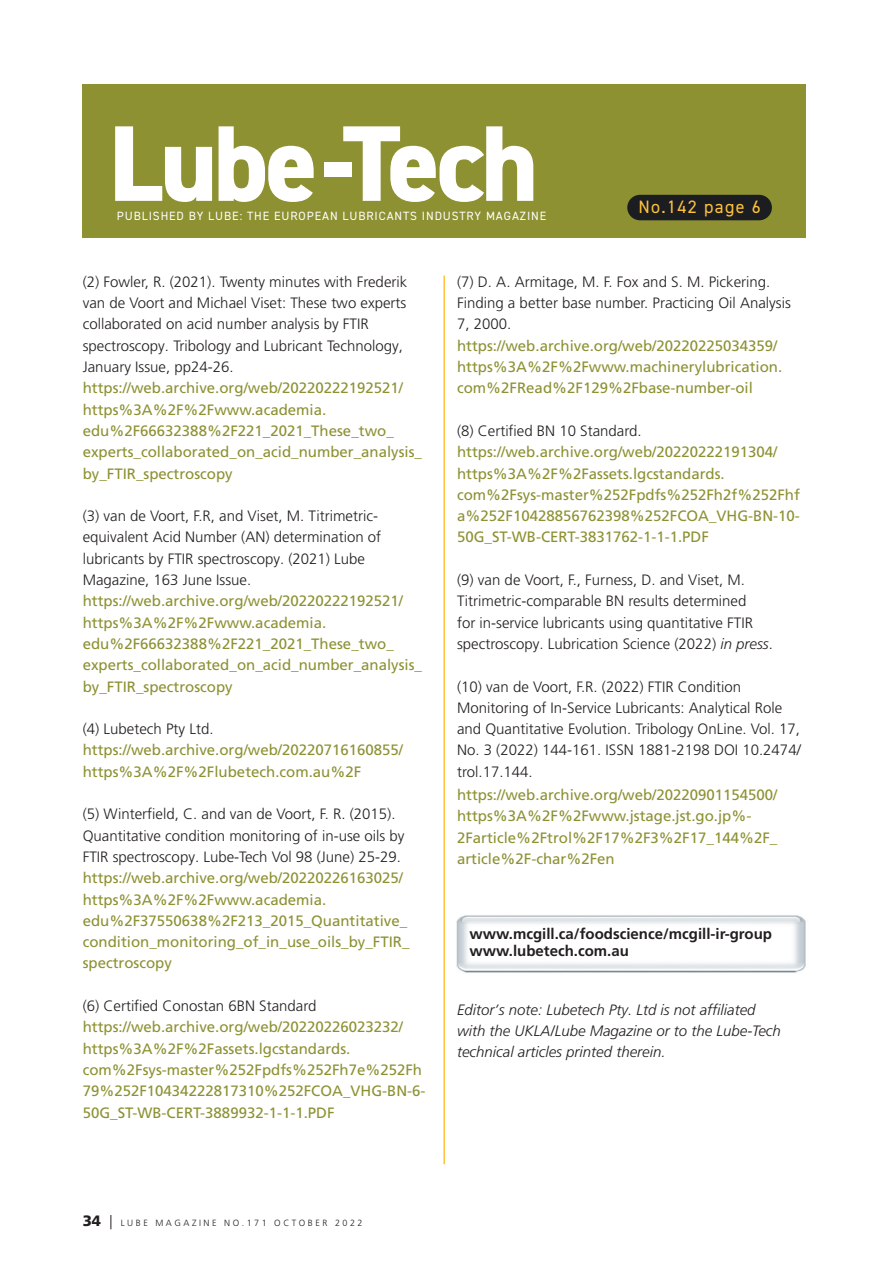
<style>
.page{position:relative;width:892px;height:1261px;background:#fff}
.page>*{position:absolute;margin:0;border:0;box-sizing:border-box;transform-origin:0 0}
.t1{font:800 108px "DIN2014";letter-spacing:-.03em;color:#fff}
.t2{font:18px "DIN2014";letter-spacing:.075em;color:#fec23d}
.t3{font:15px/21.3px "Frutiger LT Pro";color:#8d9132}
.t4{font:300 15px/21.3px "Frutiger LT Pro";color:#231f20}
.t5{font:italic 300 15px/21.3px "Frutiger LT Pro";color:#231f20}
.t6{font:700 15px "Frutiger LT Pro";color:#231f20}
.t7{font:900 15px "Frutiger LT Pro";color:#231f20}
.t8{font:12px "DIN2014";letter-spacing:.075em;color:#fff}
.t9{font:300 9px "Frutiger LT Pro";letter-spacing:.28em;color:#231f20}
.s1{color:#8d9132}
.s2{font-style:italic}
</style>
<div class="page">
<img style="left:456px;top:915px;width:350px;height:58px">
<svg style="left:111px;top:1215px;width:1px;height:14px"></svg>
<div style="left:83px;top:84px;width:723px;height:153px;background:#8d9132"></div>
<div style="left:627px;top:195px;width:144px;height:25px;background:#1c1d20;border-radius:13px"></div>
<hr style="left:443px;top:276px;width:2px;height:888px;background:#fec23d">
<p class="t1" style="left:109px;top:92px;width:431px">Lube<span class="s1">-</span>Tech</p>
<p class="t8" style="left:117px;top:208px;width:431px">PUBLISHED BY LUBE: THE EUROPEAN LUBRICANTS INDUSTRY MAGAZINE</p>
<p class="t2" style="left:638px;top:195px;width:124px">No.142 page 6</p>
<p class="t4" style="left:83px;top:271px;width:326px">(2) Fowler, R. (2021). Twenty minutes with Frederik van de Voort and Michael Viset: These two experts collaborated on acid number analysis by FTIR spectroscopy. Tribology and Lubricant Technology, January Issue, pp24-26.</p>
<p class="t3" style="left:83px;top:378px;width:341px">https://web.archive.org/web/20220222192521/ https%3A%2F%2Fwww.academia. edu%2F66632388%2F221_2021_These_two_ experts_collaborated_on_acid_number_analysis_ by_FTIR_spectroscopy</p>
<p class="t4" style="left:83px;top:505px;width:300px">(3) van de Voort, F.R, and Viset, M. Titrimetric&shy;equivalent Acid Number (AN) determination of lubricants by FTIR spectroscopy. (2021) Lube Magazine, 163 June Issue.</p>
<p class="t3" style="left:83px;top:591px;width:341px">https://web.archive.org/web/20220222192521/ https%3A%2F%2Fwww.academia. edu%2F66632388%2F221_2021_These_two_ experts_collaborated_on_acid_number_analysis_ by_FTIR_spectroscopy</p>
<p class="t4" style="left:83px;top:718px;width:132px">(4) Lubetech Pty Ltd.</p>
<p class="t3" style="left:83px;top:740px;width:322px">https://web.archive.org/web/20220716160855/ https%3A%2F%2Flubetech.com.au%2F</p>
<p class="t4" style="left:83px;top:804px;width:323px">(5) Winterfield, C. and van de Voort, F. R. (2015).<br>Quantitative condition monitoring of in-use oils by<br>FTIR spectroscopy. Lube-Tech Vol 98 (June) 25-29.</p>
<p class="t3" style="left:83px;top:867px;width:328px">https://web.archive.org/web/20220226163025/ https%3A%2F%2Fwww.academia. edu%2F37550638%2F213_2015_Quantitative_ condition_monitoring_of_in_use_oils_by_FTIR_ spectroscopy</p>
<p class="t4" style="left:83px;top:995px;width:235px">(6) Certified Conostan 6BN Standard</p>
<p class="t3" style="left:83px;top:1017px;width:344px">https://web.archive.org/web/20220226023232/ https%3A%2F%2Fassets.lgcstandards. com%2Fsys-master%252Fpdfs%252Fh7e%252Fh 79%252F10434222817310%252FCOA_VHG-BN-6- 50G_ST-WB-CERT-3889932-1-1-1.PDF</p>
<p class="t4" style="left:457px;top:271px;width:335px">(7) D. A. Armitage, M. F. Fox and S. M. Pickering.<br>Finding a better base number. Practicing Oil Analysis<br>7, 2000.</p>
<p class="t3" style="left:457px;top:335px;width:327px">https://web.archive.org/web/20220225034359/ https%3A%2F%2Fwww.machinerylubrication. com%2FRead%2F129%2Fbase-number-oil</p>
<p class="t4" style="left:457px;top:420px;width:186px">(8) Certified BN 10 Standard.</p>
<p class="t3" style="left:457px;top:441px;width:344px">https://web.archive.org/web/20220222191304/ https%3A%2F%2Fassets.lgcstandards. com%2Fsys-master%252Fpdfs%252Fh2f%252Fhf a%252F10428856762398%252FCOA_VHG-BN-10- 50G_ST-WB-CERT-3831762-1-1-1.PDF</p>
<p class="t4" style="left:457px;top:569px;width:317px">(9) van de Voort, F., Furness, D. and Viset, M.<br>Titrimetric-comparable BN results determined<br>for in-service lubricants using quantitative FTIR spectroscopy. Lubrication Science (2022) <span class="s2">in press</span>.</p>
<p class="t4" style="left:457px;top:676px;width:345px">(10) van de Voort, F.R. (2022) FTIR Condition Monitoring of In-Service Lubricants: Analytical Role and Quantitative Evolution. Tribology OnLine. Vol. 17, No. 3 (2022) 144-161. ISSN 1881-2198 DOI 10.2474/ trol.17.144.</p>
<p class="t3" style="left:457px;top:784px;width:322px">https://web.archive.org/web/20220901154500/ https%3A%2F%2Fwww.jstage.jst.go.jp%- 2Farticle%2Ftrol%2F17%2F3%2F17_144%2F_ article%2F-char%2Fen</p>
<p class="t6" style="left:469px;top:925px;width:304px">www.mcgill.ca/foodscience/mcgill-ir-group</p>
<p class="t6" style="left:469px;top:941px;width:161px">www.lubetech.com.au</p>
<p class="t5" style="left:457px;top:999px;width:325px">Editor’s note: Lubetech Pty. Ltd is not affiliated with the UKLA/Lube Magazine or to the Lube-Tech technical articles printed therein.</p>
<p class="t7" style="left:83px;top:1212px;width:20px">34</p>
<p class="t9" style="left:121px;top:1218px;width:243px">LUBE MAGAZINE NO.171 OCTOBER 2022</p>
</div>
